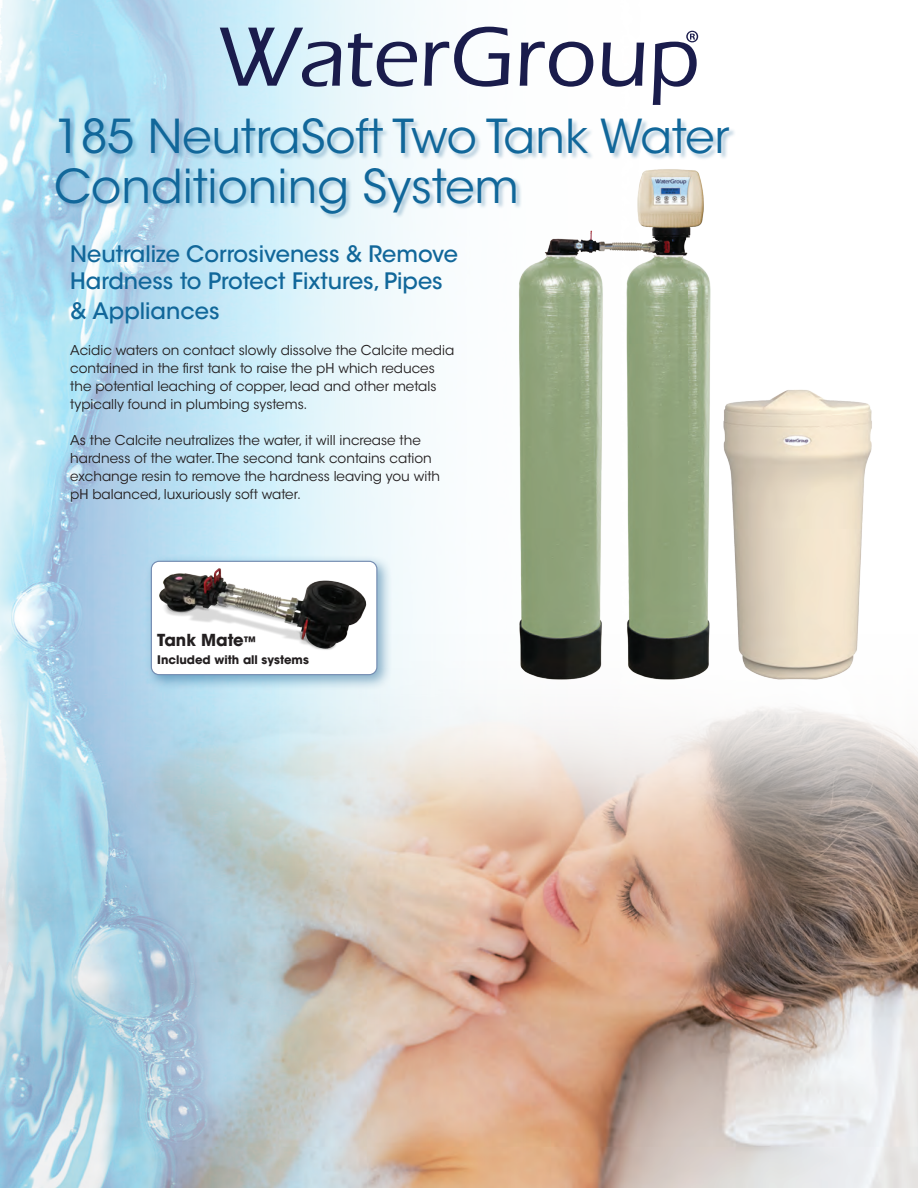
<style>
.page{position:relative;width:918px;height:1188px;background:#fff}
.page>*{position:absolute;margin:0;border:0;box-sizing:border-box;transform-origin:0 0}
.t1{font:46.5px/49.5px "ITC Avant Garde Std";color:#11679a}
.t2{font:500 22.5px/27px "ITC Avant Garde Std";color:#11679a}
.t3{font:700 16.5px "ITC Avant Garde Std";color:#231f20}
.t4{font:13.5px/18px "ITC Avant Garde Std";color:#231f20}
.t5{font:700 11.7px "ITC Avant Garde Std";color:#231f20}
.s1{font-size:12.9px}
</style>
<div class="page">
<img style="left:820px;top:712px;width:98px;height:476px">
<img style="left:0;top:0;width:820px;height:1188px">
<div style="left:56px;top:119px;width:680px;height:101px;background:#186192;opacity:.31"></div>
<div style="left:145px;top:555px;width:248px;height:136px;background:#186192;opacity:.49"></div>
<div style="left:151px;top:561px;width:226px;height:114px;background:#fff;border-radius:8px"></div>
<img style="left:159px;top:568px;width:208px;height:82px">
<div style="left:151px;top:561px;width:226px;height:114px;border:1px solid #758db2;border-radius:8px"></div>
<img style="left:504px;top:160px;width:368px;height:529px">
<svg style="left:220px;top:28px;width:121px;height:59px;background:#96aac0"></svg>
<svg style="left:348px;top:33px;width:69px;height:54px"></svg>
<svg style="left:424px;top:27px;width:86px;height:60px"></svg>
<svg style="left:520px;top:42px;width:73px;height:45px"></svg>
<svg style="left:602px;top:43px;width:42px;height:44px"></svg>
<svg style="left:653px;top:31px;width:45px;height:74px"></svg>
<p class="t1" style="left:54px;top:112px;width:677px">185 NeutraSoft Two Tank Water<br>Conditioning System</p>
<p class="t2" style="left:70px;top:240px;width:389px">Neutralize Corrosiveness &amp; Remove<br>Hardness to Protect Fixtures, Pipes</p>
<p class="t2" style="left:70px;top:298px;width:151px">&amp; Appliances</p>
<p class="t4" style="left:70px;top:342px;width:386px">Acidic waters on contact slowly dissolve the Calcite media contained in the first tank to raise the pH which reduces the potential leaching of copper, lead and other metals typically found in plumbing systems.</p>
<p class="t4" style="left:70px;top:432px;width:372px">As the Calcite neutralizes the water, it will increase the hardness of the water. The second tank contains cation exchange resin to remove the hardness leaving you with pH balanced, luxuriously soft water.</p>
<p class="t3" style="left:157px;top:629px;width:101px">Tank Mate<span class="s1">™</span></p>
<p class="t5" style="left:157px;top:652px;width:153px">Included with all systems</p>
</div>
